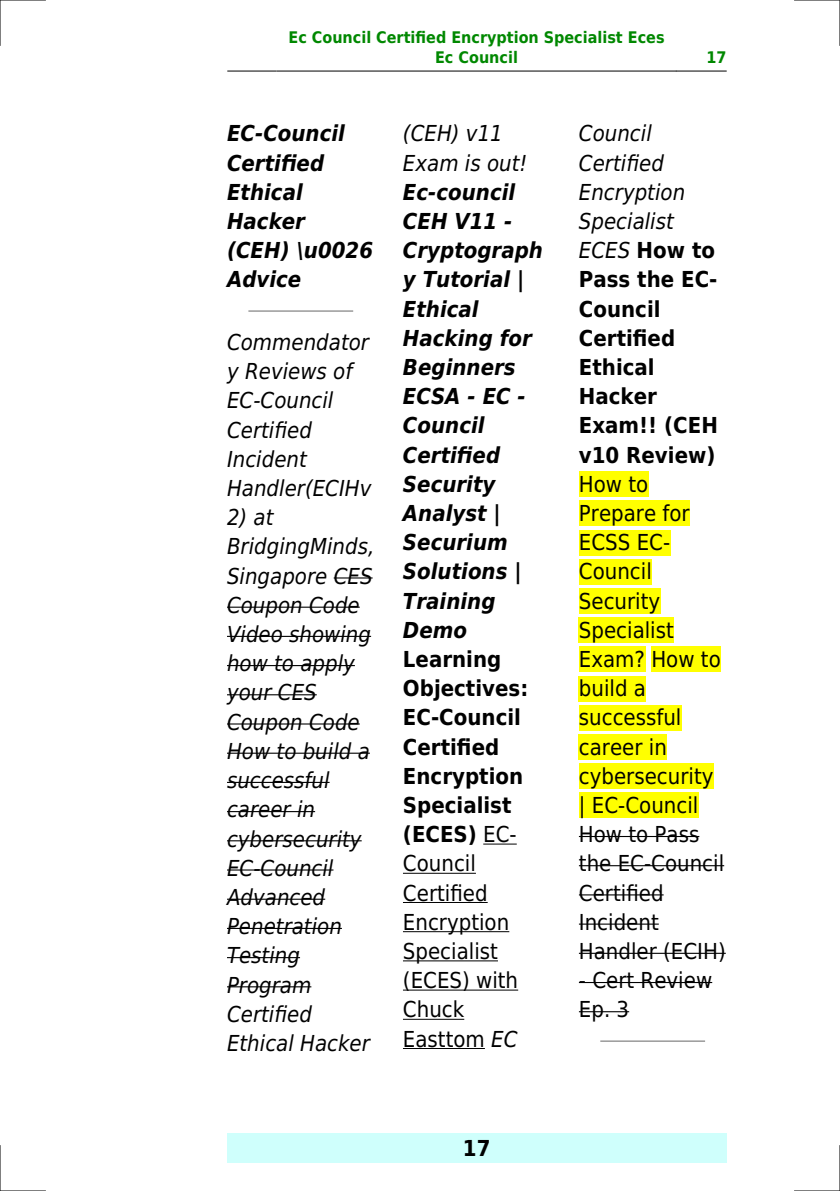
<style>
.page{position:relative;width:840px;height:1191px;background:#fff}
.page>*{position:absolute;margin:0;border:0;box-sizing:border-box;transform-origin:0 0}
.t1{font:italic 22px/29.2px "DejaVu Sans Condensed";color:#000}
.t2{font:700 22px/29.2px "DejaVu Sans Condensed";color:#000}
.t3{font:italic 700 22px/29.2px "DejaVu Sans Condensed";color:#000}
.t4{font:22px/29.2px "DejaVu Sans Condensed";color:#000}
.t5{font:700 16px/19.2px "DejaVu Sans Condensed";color:#080;text-align:center}
.s1{font-weight:400}
.s2{font-weight:400;font-style:italic}
</style>
<div class="page">
<hr style="left:227px;top:71px;width:49px;height:1px;background:#000">
<hr style="left:277px;top:71px;width:398px;height:1px;background:#000">
<hr style="left:676px;top:71px;width:49px;height:1px;background:#000">
<div style="left:227px;top:1133px;width:499px;height:29px;background:#cffffc"></div>
<hr style="left:249px;top:310px;width:103px;height:2px;background:#999">
<hr style="left:333px;top:577px;width:39px;height:1px;background:#000">
<hr style="left:227px;top:606px;width:132px;height:2px;background:#000">
<hr style="left:227px;top:636px;width:144px;height:1px;background:#000">
<hr style="left:227px;top:665px;width:128px;height:1px;background:#000">
<hr style="left:227px;top:694px;width:89px;height:1px;background:#000">
<hr style="left:227px;top:723px;width:132px;height:1px;background:#000">
<hr style="left:227px;top:752px;width:142px;height:1px;background:#000">
<hr style="left:227px;top:782px;width:102px;height:1px;background:#000">
<hr style="left:227px;top:811px;width:88px;height:1px;background:#000">
<hr style="left:227px;top:840px;width:134px;height:1px;background:#000">
<hr style="left:227px;top:869px;width:106px;height:1px;background:#000">
<hr style="left:227px;top:898px;width:98px;height:1px;background:#000">
<hr style="left:227px;top:928px;width:115px;height:1px;background:#000">
<hr style="left:227px;top:957px;width:73px;height:1px;background:#000">
<hr style="left:227px;top:986px;width:84px;height:1px;background:#000">
<hr style="left:483px;top:843px;width:33px;height:1px;background:#000">
<hr style="left:403px;top:872px;width:72px;height:1px;background:#000">
<hr style="left:403px;top:902px;width:84px;height:1px;background:#000">
<hr style="left:403px;top:931px;width:106px;height:1px;background:#000">
<hr style="left:403px;top:960px;width:94px;height:1px;background:#000">
<hr style="left:403px;top:989px;width:115px;height:1px;background:#000">
<hr style="left:403px;top:1018px;width:61px;height:1px;background:#000">
<hr style="left:403px;top:1048px;width:81px;height:1px;background:#000">
<div style="left:578px;top:471px;width:70px;height:26px;background:#ff0"></div>
<div style="left:578px;top:500px;width:111px;height:26px;background:#ff0"></div>
<div style="left:578px;top:530px;width:91px;height:25px;background:#ff0"></div>
<div style="left:578px;top:559px;width:73px;height:25px;background:#ff0"></div>
<div style="left:578px;top:588px;width:82px;height:26px;background:#ff0"></div>
<div style="left:578px;top:617px;width:95px;height:26px;background:#ff0"></div>
<div style="left:578px;top:646px;width:66px;height:26px;background:#ff0"></div>
<div style="left:651px;top:646px;width:69px;height:26px;background:#ff0"></div>
<div style="left:578px;top:676px;width:67px;height:25px;background:#ff0"></div>
<div style="left:578px;top:705px;width:103px;height:25px;background:#ff0"></div>
<div style="left:578px;top:734px;width:88px;height:26px;background:#ff0"></div>
<div style="left:578px;top:763px;width:135px;height:26px;background:#ff0"></div>
<div style="left:578px;top:792px;width:120px;height:26px;background:#ff0"></div>
<hr style="left:578px;top:836px;width:121px;height:1px;background:#000">
<hr style="left:578px;top:865px;width:145px;height:1px;background:#000">
<hr style="left:578px;top:894px;width:85px;height:1px;background:#000">
<hr style="left:578px;top:923px;width:80px;height:1px;background:#000">
<hr style="left:578px;top:952px;width:147px;height:2px;background:#000">
<hr style="left:578px;top:982px;width:133px;height:1px;background:#000">
<hr style="left:578px;top:1011px;width:50px;height:1px;background:#000">
<hr style="left:600px;top:1040px;width:104px;height:2px;background:#999">
<hr style="left:0;top:0;width:45px;height:1px;background:#000">
<hr style="left:794px;top:0;width:45px;height:1px;background:#000">
<hr style="left:0;top:1190px;width:45px;height:1px;background:#000">
<hr style="left:794px;top:1190px;width:45px;height:1px;background:#000">
<hr style="left:0;top:0;width:1px;height:45px;background:#000">
<hr style="left:0;top:1145px;width:1px;height:46px;background:#000">
<hr style="left:839px;top:0;width:1px;height:45px;background:#000">
<hr style="left:839px;top:1145px;width:1px;height:46px;background:#000">
<p class="t5" style="left:288px;top:28px;width:377px">Ec Council Certified Encryption Specialist Eces<br>Ec Council</p>
<p class="t5" style="left:706px;top:48px;width:22px">17</p>
<p class="t3" style="left:227px;top:119px;width:148px">EC-Council<br>Certified<br>Ethical<br>Hacker (CEH) \u0026<br>Advice</p>
<p class="t1" style="left:227px;top:328px;width:146px">Commendator y Reviews of<br>EC-Council<br>Certified<br>Incident<br>Handler(ECIHv</p>
<p class="t1" style="left:227px;top:503px;width:149px">2) at<br>BridgingMinds,<br>Singapore CES<br>Coupon Code<br>Video showing how to apply your CES<br>Coupon Code<br>How to build a successful career in cybersecurity<br>EC-Council<br>Advanced<br>Penetration<br>Testing<br>Program<br>Certified<br>Ethical Hacker</p>
<p class="t1" style="left:403px;top:119px;width:126px">(CEH) v11<br>Exam is out!</p>
<p class="t3" style="left:403px;top:177px;width:141px">Ec-council<br>CEH V11 -<br>Cryptograph y Tutorial |<br>Ethical<br>Hacking for<br>Beginners<br>ECSA - EC -<br>Council<br>Certified<br>Security<br>Analyst |<br>Securium<br>Solutions |<br>Training<br>Demo</p>
<p class="t2" style="left:403px;top:645px;width:127px">Learning<br>Objectives:<br>EC-Council<br>Certified<br>Encryption<br>Specialist (ECES) <span class="s1">EC-<br>Council<br>Certified<br>Encryption<br>Specialist (ECES) with<br>Chuck<br>Easttom</span> <span class="s2">EC</span></p>
<p class="t2" style="left:462px;top:1133px;width:29px">17</p>
<p class="t2" style="left:578px;top:119px;width:140px"><span class="s2">Council<br>Certified<br>Encryption<br>Specialist<br>ECES</span> How to<br>Pass the EC-<br>Council<br>Certified<br>Ethical<br>Hacker<br>Exam!! (CEH v10 Review)</p>
<p class="t4" style="left:578px;top:469px;width:148px">How to<br>Prepare for<br>ECSS EC-<br>Council<br>Security<br>Specialist<br>Exam? How to build a successful career in cybersecurity<br>| EC-Council<br>How to Pass the EC-Council<br>Certified<br>Incident<br>Handler (ECIH)</p>
<p class="t4" style="left:578px;top:966px;width:135px">- Cert Review<br>Ep. 3</p>
</div>
